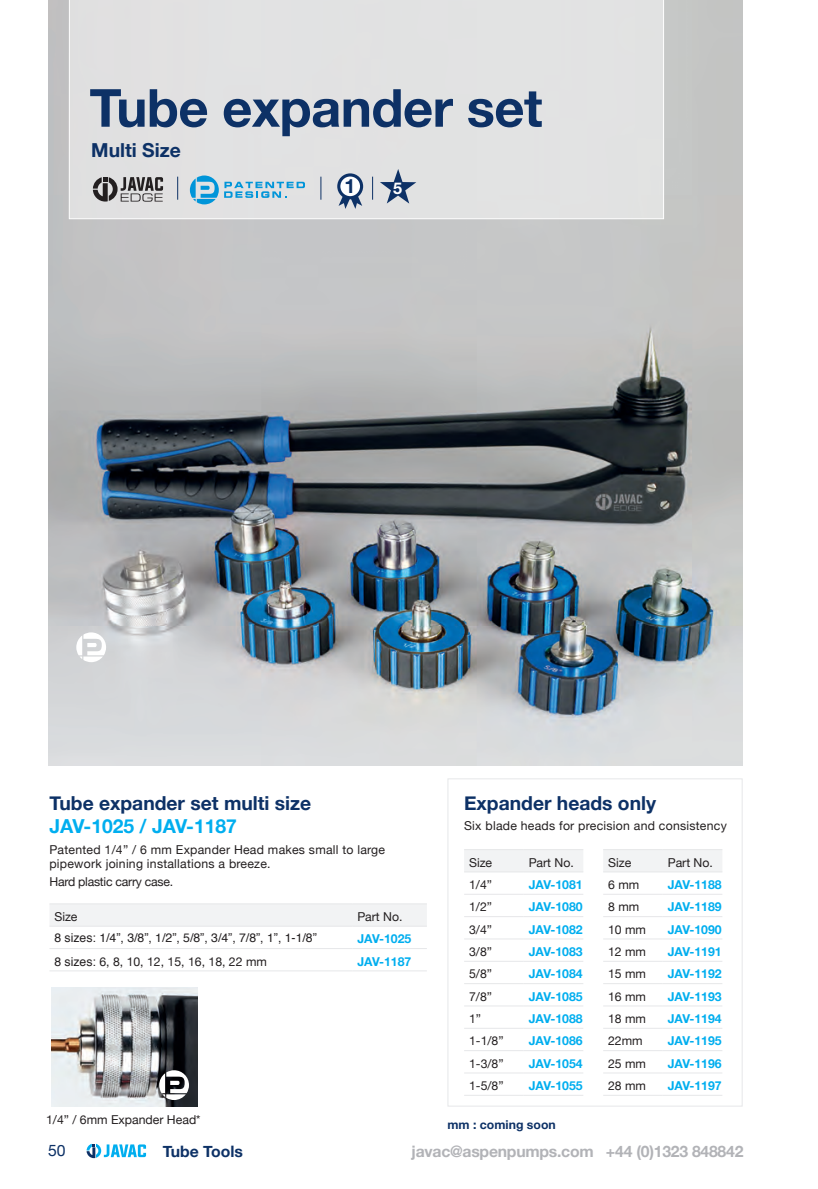
<style>
.page{position:relative;width:818px;height:1189px;background:#fff}
.page>*{position:absolute;margin:0;border:0;box-sizing:border-box;transform-origin:0 0}
.t1{font:700 52.5px "Helvetica Neue";letter-spacing:-.01em;color:#0d3166}
.t2{font:700 19.78px "Helvetica Neue";color:#0d3166}
.t3{font:700 19.25px/23.1px "Helvetica Neue";color:#0d3166}
.t4{font:700 16.1px "Helvetica Neue";color:#fff}
.t5{font:700 15.75px "Helvetica Neue";letter-spacing:-.015em;color:#b2b3b7}
.t6{font:700 15.75px "Helvetica Neue";color:#0d3166}
.t7{font:15.75px "Helvetica Neue";color:#0d3166}
.tech_sheet_body_copy{font:12.25px/14px "Helvetica Neue";letter-spacing:.02em;color:#231f20}
.t8{font:700 12.25px "Helvetica Neue";color:#00aeef}
.tech_sheet_body_copy-2{font:12.25px "Helvetica Neue";color:#231f20}
.t9{font:12.25px "Helvetica";color:#231f20}
.tech_sheet_body_copy-3{font:12.25px "Helvetica Neue";letter-spacing:-.02em;color:#231f20}
.t10{font:700 12.25px "Helvetica Neue";color:#0d3166}
.s1{color:#00aeef}
.s2{font-family:"Helvetica"}
</style>
<div class="page">
<svg style="left:86px;top:1143px;width:60px;height:14px"></svg>
<img style="left:48px;top:0;width:694px;height:765px">
<div style="left:68px;top:0;width:596px;height:219px;background:#e1e2e2"></div>
<svg style="left:177px;top:177px;width:1px;height:23px"></svg>
<svg style="left:320px;top:177px;width:1px;height:23px"></svg>
<svg style="left:93px;top:177px;width:70px;height:25px;background:#8b898a"></svg>
<svg style="left:372px;top:177px;width:1px;height:23px"></svg>
<svg style="left:338px;top:192px;width:24px;height:17px"></svg>
<svg style="left:338px;top:175px;width:23px;height:23px"></svg>
<div style="left:337px;top:173px;width:26px;height:26px;border:3px solid #0d3166;border-radius:50%"></div>
<svg style="left:379px;top:169px;width:37px;height:35px"></svg>
<svg style="left:190px;top:175px;width:115px;height:29px;background:#a6cddf"></svg>
<div style="left:49px;top:904px;width:377px;height:21px;background:#f2f3f4"></div>
<hr style="left:49px;top:925px;width:303px;height:1px;background:#e6e7e9">
<hr style="left:352px;top:925px;width:74px;height:1px;background:#e6e7e9">
<hr style="left:49px;top:947px;width:303px;height:1px;background:#e6e7e9">
<hr style="left:352px;top:947px;width:74px;height:1px;background:#e6e7e9">
<hr style="left:49px;top:970px;width:303px;height:1px;background:#e6e7e9">
<hr style="left:352px;top:970px;width:74px;height:1px;background:#e6e7e9">
<hr style="left:49px;top:903px;width:303px;height:1px;background:#e6e7e9">
<hr style="left:352px;top:903px;width:74px;height:1px;background:#e6e7e9">
<div style="left:464px;top:850px;width:119px;height:21px;background:#f2f3f4"></div>
<hr style="left:523px;top:916px;width:60px;height:1px;background:#e6e7e9">
<hr style="left:523px;top:938px;width:60px;height:1px;background:#e6e7e9">
<hr style="left:523px;top:960px;width:60px;height:1px;background:#e6e7e9">
<hr style="left:523px;top:1005px;width:60px;height:1px;background:#e6e7e9">
<hr style="left:523px;top:1027px;width:60px;height:1px;background:#e6e7e9">
<hr style="left:523px;top:1050px;width:60px;height:1px;background:#e6e7e9">
<hr style="left:523px;top:1072px;width:60px;height:1px;background:#e6e7e9">
<hr style="left:523px;top:1094px;width:60px;height:1px;background:#e6e7e9">
<hr style="left:464px;top:871px;width:59px;height:1px;background:#e6e7e9">
<hr style="left:464px;top:893px;width:59px;height:1px;background:#e6e7e9">
<hr style="left:464px;top:916px;width:59px;height:1px;background:#e6e7e9">
<hr style="left:464px;top:938px;width:59px;height:1px;background:#e6e7e9">
<hr style="left:464px;top:960px;width:59px;height:1px;background:#e6e7e9">
<hr style="left:523px;top:871px;width:60px;height:1px;background:#e6e7e9">
<hr style="left:523px;top:893px;width:60px;height:1px;background:#e6e7e9">
<hr style="left:523px;top:983px;width:60px;height:1px;background:#e6e7e9">
<hr style="left:464px;top:983px;width:59px;height:1px;background:#e6e7e9">
<hr style="left:464px;top:1005px;width:59px;height:1px;background:#e6e7e9">
<hr style="left:464px;top:1027px;width:59px;height:1px;background:#e6e7e9">
<hr style="left:464px;top:1050px;width:59px;height:1px;background:#e6e7e9">
<hr style="left:464px;top:1072px;width:59px;height:1px;background:#e6e7e9">
<hr style="left:464px;top:1094px;width:59px;height:1px;background:#e6e7e9">
<hr style="left:464px;top:849px;width:59px;height:1px;background:#e6e7e9">
<hr style="left:523px;top:849px;width:60px;height:1px;background:#e6e7e9">
<div style="left:603px;top:850px;width:119px;height:21px;background:#f2f3f4"></div>
<hr style="left:662px;top:916px;width:60px;height:1px;background:#e6e7e9">
<hr style="left:662px;top:938px;width:60px;height:1px;background:#e6e7e9">
<hr style="left:662px;top:960px;width:60px;height:1px;background:#e6e7e9">
<hr style="left:662px;top:1005px;width:60px;height:1px;background:#e6e7e9">
<hr style="left:662px;top:1027px;width:60px;height:1px;background:#e6e7e9">
<hr style="left:662px;top:1050px;width:60px;height:1px;background:#e6e7e9">
<hr style="left:662px;top:1072px;width:60px;height:1px;background:#e6e7e9">
<hr style="left:662px;top:1094px;width:60px;height:1px;background:#e6e7e9">
<hr style="left:603px;top:871px;width:59px;height:1px;background:#e6e7e9">
<hr style="left:603px;top:893px;width:59px;height:1px;background:#e6e7e9">
<hr style="left:603px;top:916px;width:59px;height:1px;background:#e6e7e9">
<hr style="left:603px;top:938px;width:59px;height:1px;background:#e6e7e9">
<hr style="left:603px;top:960px;width:59px;height:1px;background:#e6e7e9">
<hr style="left:662px;top:871px;width:60px;height:1px;background:#e6e7e9">
<hr style="left:662px;top:893px;width:60px;height:1px;background:#e6e7e9">
<hr style="left:662px;top:983px;width:60px;height:1px;background:#e6e7e9">
<hr style="left:603px;top:983px;width:59px;height:1px;background:#e6e7e9">
<hr style="left:603px;top:1005px;width:59px;height:1px;background:#e6e7e9">
<hr style="left:603px;top:1027px;width:59px;height:1px;background:#e6e7e9">
<hr style="left:603px;top:1050px;width:59px;height:1px;background:#e6e7e9">
<hr style="left:603px;top:1072px;width:59px;height:1px;background:#e6e7e9">
<hr style="left:603px;top:1094px;width:59px;height:1px;background:#e6e7e9">
<hr style="left:603px;top:849px;width:59px;height:1px;background:#e6e7e9">
<hr style="left:662px;top:849px;width:60px;height:1px;background:#e6e7e9">
<img style="left:51px;top:987px;width:146px;height:119px">
<svg style="left:159px;top:1070px;width:30px;height:29px"></svg>
<svg style="left:76px;top:632px;width:30px;height:30px"></svg>
<div style="left:447px;top:778px;width:295px;height:328px;border:1px solid #e6e7e9"></div>
<p class="t1" style="left:89px;top:67px;width:454px">Tube expander set</p>
<p class="t3" style="left:91px;top:139px;width:91px">Multi Size</p>
<p class="t2" style="left:344px;top:171px;width:12px">1</p>
<p class="t4" style="left:393px;top:175px;width:10px">5</p>
<p class="t3" style="left:49px;top:792px;width:263px">Tube expander set multi size<br><span class="s1">JAV-1025 / JAV-1187</span></p>
<p class="tech_sheet_body_copy" style="left:49px;top:843px;width:337px">Patented 1/4” / 6 mm Expander Head makes small to large pipework joining installations a breeze.</p>
<p class="tech_sheet_body_copy-3" style="left:49px;top:872px;width:125px">Hard plastic carry case.</p>
<p class="tech_sheet_body_copy" style="left:54px;top:910px;width:25px">Size</p>
<p class="tech_sheet_body_copy" style="left:357px;top:910px;width:47px">Part No.</p>
<p class="t9" style="left:54px;top:928px;width:264px">8 sizes: 1/4”, 3/8”, 1/2”, 5/8”, 3/4”, 7/8”, 1”, 1-1/8”</p>
<p class="t8" style="left:357px;top:929px;width:55px">JAV-1025</p>
<p class="tech_sheet_body_copy-2" style="left:54px;top:952px;width:214px"><span class="s2">8 sizes:</span> 6, 8, 10, 12, 15, 16, 18, 22 mm</p>
<p class="t8" style="left:357px;top:951px;width:55px">JAV-1187</p>
<p class="t3" style="left:464px;top:792px;width:193px">Expander heads only</p>
<p class="tech_sheet_body_copy" style="left:464px;top:819px;width:264px">Six blade heads for precision and consistency</p>
<p class="tech_sheet_body_copy" style="left:469px;top:855px;width:25px">Size</p>
<p class="tech_sheet_body_copy" style="left:528px;top:855px;width:47px">Part No.</p>
<p class="tech_sheet_body_copy" style="left:469px;top:878px;width:24px">1/4”</p>
<p class="t8" style="left:528px;top:875px;width:55px">JAV-1081</p>
<p class="tech_sheet_body_copy" style="left:469px;top:900px;width:24px">1/2”</p>
<p class="t8" style="left:528px;top:897px;width:55px">JAV-1080</p>
<p class="tech_sheet_body_copy" style="left:469px;top:922px;width:24px">3/4”</p>
<p class="t8" style="left:528px;top:919px;width:55px">JAV-1082</p>
<p class="tech_sheet_body_copy" style="left:469px;top:945px;width:24px">3/8”</p>
<p class="t8" style="left:528px;top:941px;width:55px">JAV-1083</p>
<p class="tech_sheet_body_copy" style="left:469px;top:967px;width:24px">5/8”</p>
<p class="t8" style="left:528px;top:964px;width:55px">JAV-1084</p>
<p class="tech_sheet_body_copy" style="left:469px;top:989px;width:24px">7/8”</p>
<p class="t8" style="left:528px;top:986px;width:55px">JAV-1085</p>
<p class="tech_sheet_body_copy" style="left:469px;top:1012px;width:14px">1”</p>
<p class="t8" style="left:528px;top:1008px;width:55px">JAV-1088</p>
<p class="tech_sheet_body_copy" style="left:469px;top:1034px;width:36px">1-1/8”</p>
<p class="t8" style="left:528px;top:1031px;width:55px">JAV-1086</p>
<p class="tech_sheet_body_copy" style="left:469px;top:1056px;width:36px">1-3/8”</p>
<p class="t8" style="left:528px;top:1053px;width:55px">JAV-1054</p>
<p class="tech_sheet_body_copy" style="left:469px;top:1079px;width:36px">1-5/8”</p>
<p class="t8" style="left:528px;top:1075px;width:55px">JAV-1055</p>
<p class="tech_sheet_body_copy" style="left:607px;top:855px;width:25px">Size</p>
<p class="tech_sheet_body_copy" style="left:667px;top:855px;width:47px">Part No.</p>
<p class="tech_sheet_body_copy" style="left:607px;top:878px;width:33px">6 mm</p>
<p class="t8" style="left:667px;top:875px;width:55px">JAV-1188</p>
<p class="tech_sheet_body_copy" style="left:607px;top:900px;width:33px">8 mm</p>
<p class="t8" style="left:667px;top:897px;width:55px">JAV-1189</p>
<p class="tech_sheet_body_copy" style="left:607px;top:922px;width:39px">10 mm</p>
<p class="t8" style="left:667px;top:919px;width:55px">JAV-1090</p>
<p class="tech_sheet_body_copy" style="left:607px;top:945px;width:39px">12 mm</p>
<p class="t8" style="left:667px;top:941px;width:55px">JAV-1191</p>
<p class="tech_sheet_body_copy" style="left:607px;top:967px;width:39px">15 mm</p>
<p class="t8" style="left:667px;top:964px;width:55px">JAV-1192</p>
<p class="tech_sheet_body_copy" style="left:607px;top:989px;width:39px">16 mm</p>
<p class="t8" style="left:667px;top:986px;width:55px">JAV-1193</p>
<p class="tech_sheet_body_copy" style="left:607px;top:1012px;width:39px">18 mm</p>
<p class="t8" style="left:667px;top:1008px;width:55px">JAV-1194</p>
<p class="tech_sheet_body_copy" style="left:607px;top:1034px;width:36px">22mm</p>
<p class="t8" style="left:667px;top:1031px;width:55px">JAV-1195</p>
<p class="tech_sheet_body_copy" style="left:607px;top:1056px;width:39px">25 mm</p>
<p class="t8" style="left:667px;top:1053px;width:55px">JAV-1196</p>
<p class="tech_sheet_body_copy" style="left:607px;top:1079px;width:39px">28 mm</p>
<p class="t8" style="left:667px;top:1075px;width:55px">JAV-1197</p>
<p class="tech_sheet_body_copy-2" style="left:46px;top:1110px;width:156px">1/4” / 6mm Expander Head*</p>
<p class="t10" style="left:447px;top:1114px;width:110px">mm : coming soon</p>
<p class="t7" style="left:48px;top:1139px;width:19px">50</p>
<p class="t6" style="left:163px;top:1138px;width:82px">Tube Tools</p>
<p class="t5" style="left:411px;top:1138px;width:333px">javac@aspenpumps.com +44 (0)1323 848842</p>
</div>
